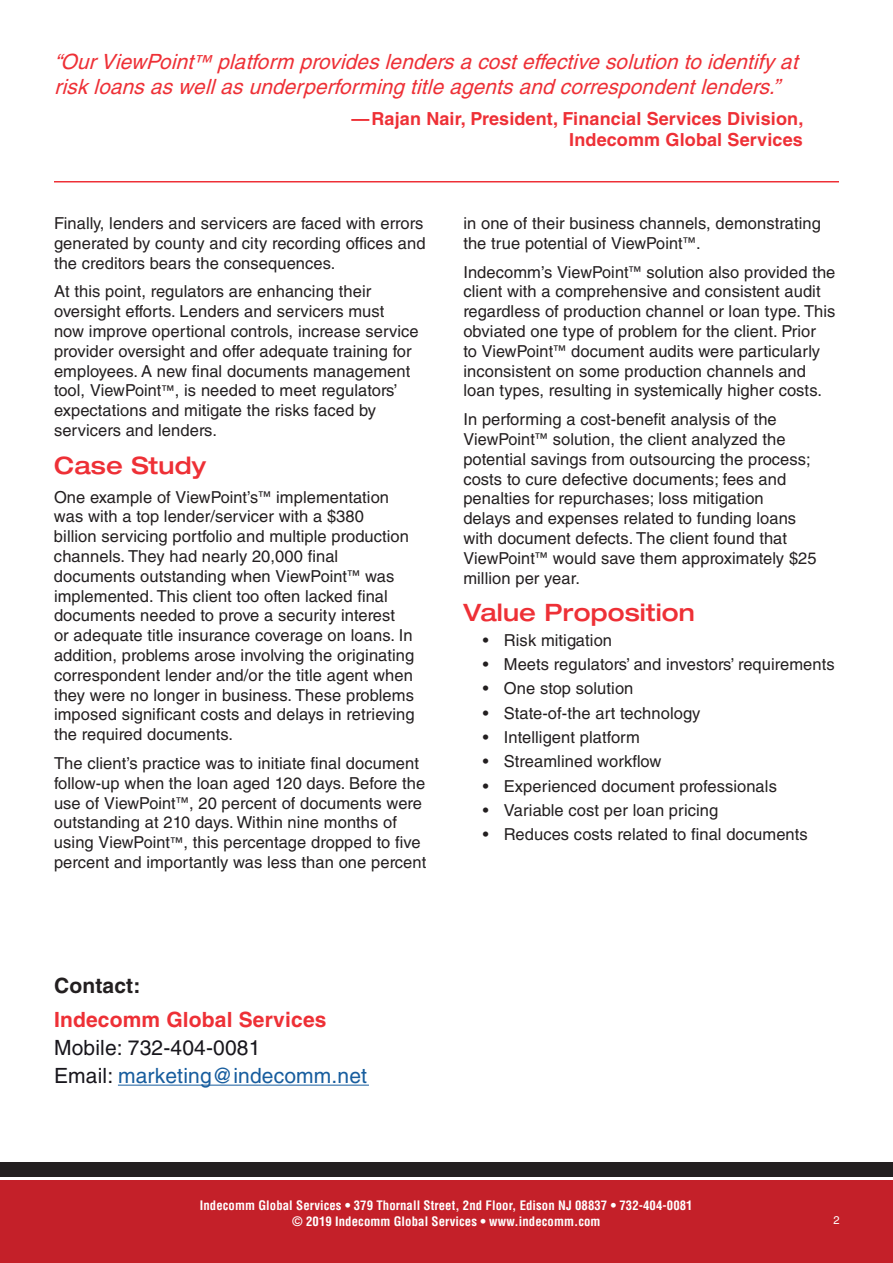
<style>
.page{position:relative;width:893px;height:1263px;background:#fff}
.page>*{position:absolute;margin:0;border:0;box-sizing:border-box;transform-origin:0 0}
.t1{font:500 expanded 24px "Helvetica Neue LT Std";letter-spacing:.005em;color:#ee3036}
.t2{font:italic 21px/25.2px "Helvetica LT Std";color:#ee3036}
.t3{font:21px/28.2px "Helvetica LT Std";letter-spacing:.01em;color:#18161c}
.t4{font:700 21px/33.9px "Helvetica LT Std";letter-spacing:.01em;color:#ee3036}
.t5{font:700 18px/21.6px "Helvetica LT Std";letter-spacing:.01em;color:#ee3036;text-align:right}
.t6{font:16.5px/19.8px "Helvetica LT Std";letter-spacing:.005em;color:#231f20}
.t7{font:700 condensed 12.75px/16.5px "Helvetica LT Std";letter-spacing:.005em;color:#fff;text-align:center}
.t8{font:11.25px "Helvetica LT Std";color:#fff}
.s1{font-size:18px}
.s2{font-size:13.5px}
.s3{color:#231f20}
.s4{color:#175d9e}
</style>
<div class="page">
<svg style="left:0;top:1176px;width:893px;height:1px"></svg>
<div style="left:0;top:1180px;width:893px;height:83px;background:#c42029"></div>
<div style="left:0;top:1162px;width:893px;height:14px;background:#231f20"></div>
<hr style="left:54px;top:181px;width:785px;height:1px;background:#ee3036">
<hr style="left:118px;top:1085px;width:251px;height:1px;background:#175d9e">
<p class="t2" style="left:54px;top:49px;width:751px">“OurViewPoint<span class="s1">™</span> platform provideslendersacosteffectivesolutiontoidentifyat riskloansaswellasunderperformingtitleagentsandcorrespondentlenders.”</p>
<p class="t5" style="left:351px;top:107px;width:453px">— Rajan Nair, President, Financial Services Division,<br>Indecomm Global Services</p>
<p class="t6" style="left:54px;top:213px;width:373px">Finally, lenders and servicers are faced with errors generated by county and city recording offices and the creditors bears the consequences.</p>
<p class="t6" style="left:54px;top:282px;width:366px">At this point, regulators are enhancing their oversight efforts. Lenders and servicers must<br>now improve opertional controls, increase service provider oversight and offer adequate training for employees. A new final documents management tool, ViewPoint<span class="s2">™</span>, is needed to meet regulators’ expectations and mitigate the risks faced by servicers and lenders.</p>
<p class="t1" style="left:54px;top:450px;width:153px">Case Study</p>
<p class="t6" style="left:54px;top:487px;width:362px">One example of ViewPoint’s<span class="s2">™</span> implementation was with a top lender/servicer with a $380<br>billion servicing portfolio and multiple production channels. They had nearly 20,000 final documents outstanding when ViewPoint<span class="s2">™</span> was implemented. This client too often lacked final documents needed to prove a security interest<br>or adequate title insurance coverage on loans. In addition, problems arose involving the originating correspondent lender and/or the title agent when they were no longer in business. These problems imposed significant costs and delays in retrieving the required documents.</p>
<p class="t6" style="left:54px;top:753px;width:374px">The client’s practice was to initiate final document follow-up when the loan aged 120 days. Before the use of ViewPoint<span class="s2">™</span>, 20 percent of documents were outstanding at 210 days. Within nine months of using ViewPoint<span class="s2">™</span>, this percentage dropped to five percent and importantly was less than one percent</p>
<p class="t6" style="left:463px;top:213px;width:359px">in one of their business channels, demonstrating the true potential of ViewPoint<span class="s2">™</span>.</p>
<p class="t6" style="left:463px;top:262px;width:374px">Indecomm’s ViewPoint<span class="s2">™</span> solution also provided the client with a comprehensive and consistent audit regardless of production channel or loan type. This obviated one type of problem for the client. Prior<br>to ViewPoint<span class="s2">™</span> document audits were particularly inconsistent on some production channels and loan types, resulting in systemically higher costs.</p>
<p class="t6" style="left:463px;top:409px;width:355px">In performing a cost-benefit analysis of the ViewPoint<span class="s2">™</span> solution, the client analyzed the potential savings from outsourcing the process; costs to cure defective documents; fees and penalties for repurchases; loss mitigation<br>delays and expenses related to funding loans with document defects. The client found that ViewPoint<span class="s2">™</span> would save them approximately $25 million per year.</p>
<p class="t1" style="left:463px;top:598px;width:233px">Value Proposition</p>
<p class="t6" style="left:483px;top:630px;width:131px">• Risk mitigation</p>
<p class="t6" style="left:483px;top:654px;width:353px">• Meets regulators’ and investors’ requirements</p>
<p class="t6" style="left:483px;top:678px;width:152px">• One stop solution</p>
<p class="t6" style="left:483px;top:703px;width:219px">• State-of-the art technology</p>
<p class="t6" style="left:483px;top:727px;width:159px">• Intelligent platform</p>
<p class="t6" style="left:483px;top:751px;width:180px">• Streamlined workflow</p>
<p class="t6" style="left:483px;top:776px;width:296px">• Experienced document professionals</p>
<p class="t6" style="left:483px;top:800px;width:237px">• Variable cost per loan pricing</p>
<p class="t6" style="left:483px;top:824px;width:326px">• Reduces costs related to final documents</p>
<p class="t4" style="left:54px;top:968px;width:274px"><span class="s3">Contact:<br></span>Indecomm Global Services</p>
<p class="t3" style="left:54px;top:1034px;width:315px">Mobile: 732-404-0081<br>Email: <span class="s4">marketing@indecomm.net</span></p>
<p class="t7" style="left:200px;top:1196px;width:494px">Indecomm Global Services • 379 Thornall Street, 2nd Floor, Edison NJ 08837 • 732-404-0081 © 2019 Indecomm Global Services • www.indecomm.com</p>
<p class="t8" style="left:833px;top:1213px;width:8px">2</p>
</div>
